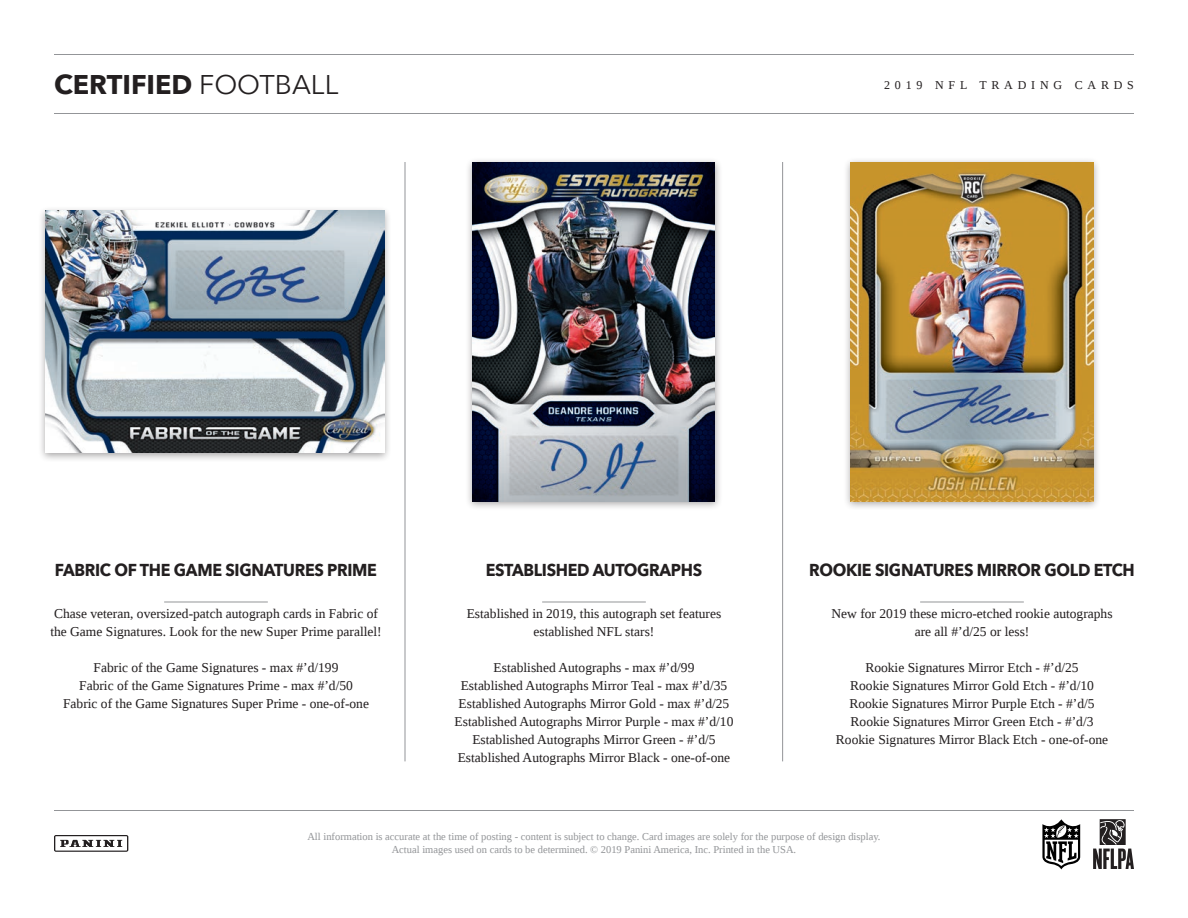
<style>
.page{position:relative;width:1188px;height:918px;background:#fff}
.page>*{position:absolute;margin:0;border:0;box-sizing:border-box;transform-origin:0 0}
.t1{font:700 27px "Avenir Next";color:#231f20}
.t2{font:700 17.25px "Avenir Next";letter-spacing:-.02em;color:#231f20;scale:.93 1}
.t3{font:13.5px/18px "Liberation Serif";color:#231f20}
.t4{font:12px "Liberation Serif";letter-spacing:.4em;color:#231f20}
.t5{font:10.5px/12.6px "Liberation Serif";color:#939598;text-align:center}
.s1{font-weight:400}
</style>
<div class="page">
<hr style="left:405px;top:162px;width:1px;height:599px;background:#939598">
<hr style="left:782px;top:162px;width:1px;height:599px;background:#939598">
<hr style="left:164px;top:602px;width:104px;height:1px;background:#939598">
<hr style="left:542px;top:602px;width:104px;height:1px;background:#939598">
<hr style="left:920px;top:602px;width:104px;height:1px;background:#939598">
<hr style="left:54px;top:113px;width:1080px;height:1px;background:#939598">
<hr style="left:54px;top:54px;width:1080px;height:1px;background:#939598">
<hr style="left:54px;top:810px;width:1080px;height:1px;background:#939598">
<svg style="left:54px;top:835px;width:74px;height:17px"></svg>
<svg style="left:1093px;top:819px;width:41px;height:50px"></svg>
<svg style="left:1042px;top:819px;width:39px;height:51px"></svg>
<div style="left:465px;top:157px;width:257px;height:354px;background:#231f20;opacity:.4"></div>
<img style="left:473px;top:162px;width:242px;height:339px">
<div style="left:843px;top:156px;width:258px;height:355px;background:#231f20;opacity:.4"></div>
<img style="left:851px;top:162px;width:242px;height:339px">
<div style="left:38px;top:205px;width:354px;height:258px;background:#231f20;opacity:.4"></div>
<img style="left:46px;top:211px;width:339px;height:242px">
<h1 class="t1" style="left:54px;top:68px;width:286px">CERTIFIED <span class="s1">FOOTBALL</span></h1>
<p class="t4" style="left:884px;top:77px;width:251px">2019 NFL TRADING CARDS</p>
<p class="t2" style="left:55px;top:560px;width:348px">FABRIC OF THE GAME SIGNATURES PRIME</p>
<p class="t2" style="left:809px;top:560px;width:352px">ROOKIE SIGNATURES MIRROR GOLD ETCH</p>
<p class="t3" style="left:50px;top:604px;width:333px">Chase veteran, oversized-patch autograph cards in Fabric of the Game Signatures. Look for the new Super Prime parallel!</p>
<p class="t3" style="left:94px;top:658px;width:246px">Fabric of the Game Signatures - max #’d/199</p>
<p class="t3" style="left:79px;top:676px;width:275px">Fabric of the Game Signatures Prime - max #’d/50</p>
<p class="t3" style="left:63px;top:694px;width:307px">Fabric of the Game Signatures Super Prime - one-of-one</p>
<p class="t2" style="left:486px;top:560px;width:234px">ESTABLISHED AUTOGRAPHS</p>
<p class="t3" style="left:467px;top:604px;width:256px">Established in 2019, this autograph set features</p>
<p class="t3" style="left:534px;top:622px;width:122px">established NFL stars!</p>
<p class="t3" style="left:494px;top:658px;width:202px">Established Autographs - max #’d/99</p>
<p class="t3" style="left:461px;top:676px;width:268px">Established Autographs Mirror Teal - max #’d/35</p>
<p class="t3" style="left:459px;top:694px;width:272px">Established Autographs Mirror Gold - max #’d/25</p>
<p class="t3" style="left:455px;top:712px;width:280px">Established Autographs Mirror Purple - max #’d/10</p>
<p class="t3" style="left:472px;top:730px;width:245px">Established Autographs Mirror Green - #’d/5</p>
<p class="t3" style="left:458px;top:748px;width:274px">Established Autographs Mirror Black - one-of-one</p>
<p class="t3" style="left:831px;top:604px;width:283px">New for 2019 these micro-etched rookie autographs</p>
<p class="t3" style="left:915px;top:622px;width:116px">are all #’d/25 or less!</p>
<p class="t3" style="left:865px;top:658px;width:215px">Rookie Signatures Mirror Etch - #’d/25</p>
<p class="t3" style="left:850px;top:676px;width:245px">Rookie Signatures Mirror Gold Etch - #’d/10</p>
<p class="t3" style="left:849px;top:694px;width:247px">Rookie Signatures Mirror Purple Etch - #’d/5</p>
<p class="t3" style="left:851px;top:712px;width:244px">Rookie Signatures Mirror Green Etch - #’d/3</p>
<p class="t3" style="left:836px;top:730px;width:274px">Rookie Signatures Mirror Black Etch - one-of-one</p>
<p class="t5" style="left:307px;top:831px;width:575px">All information is accurate at the time of posting - content is subject to change. Card images are solely for the purpose of design display.<br>Actual images used on cards to be determined. © 2019 Panini America, Inc. Printed in the USA.</p>
</div>
